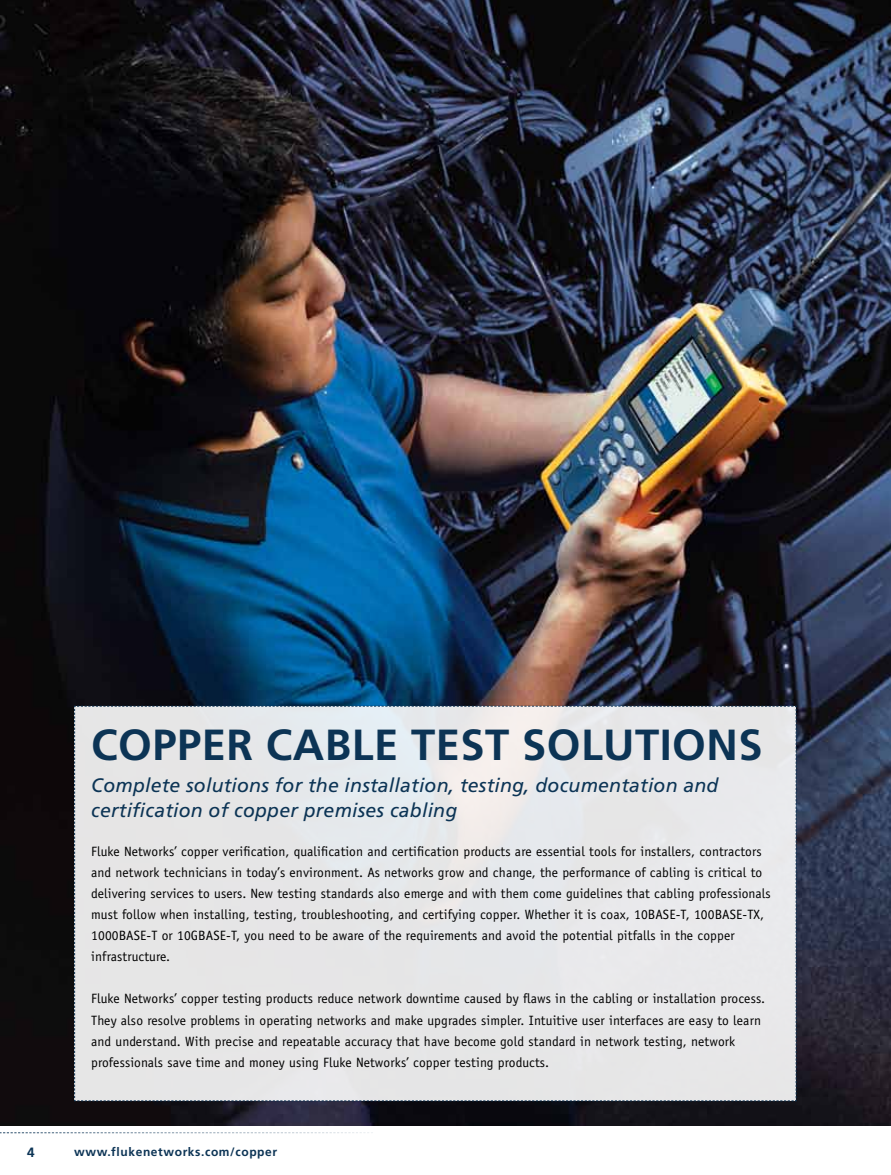
<style>
.page{position:relative;width:891px;height:1175px;background:#fff}
.page>*{position:absolute;margin:0;border:0;box-sizing:border-box;transform-origin:0 0}
.t1{font:700 43.5px "Frutiger";letter-spacing:.01em;color:#0c3455}
.t2{font:italic 19.5px/25.5px "Frutiger";letter-spacing:.01em;color:#0c3455}
.t3{font:13.5px/21px "Officina Sans";letter-spacing:.01em;color:#000}
.t4{font:700 13.5px "Frutiger";color:#0c3455}
.t5{font:700 12px "Frutiger";letter-spacing:.05em;color:#0c3455}
</style>
<div class="page">
<svg style="left:0;top:1132px;width:373px;height:1px"></svg>
<img style="left:0;top:0;width:891px;height:1125px">
<svg style="left:74px;top:705px;width:723px;height:396px"></svg>
<h1 class="t1" style="left:91px;top:719px;width:642px">Copper Cable Test Solutions</h1>
<h2 class="t2" style="left:91px;top:772px;width:629px">Complete solutions for the installation, testing, documentation and certification of copper premises cabling</h2>
<p class="t3" style="left:91px;top:841px;width:681px">Fluke Networks’ copper verification, qualification and certification products are essential tools for installers, contractors and network technicians in today’s environment. As networks grow and change, the performance of cabling is critical to delivering services to users. New testing standards also emerge and with them come guidelines that cabling professionals must follow when installing, testing, troubleshooting, and certifying copper. Whether it is coax, 10BASE-T, 100BASE-TX, 1000BASE-T or 10GBASE-T, you need to be aware of the requirements and avoid the potential pitfalls in the copper infrastructure.</p>
<p class="t3" style="left:91px;top:988px;width:673px">Fluke Networks’ copper testing products reduce network downtime caused by flaws in the cabling or installation process.<br>They also resolve problems in operating networks and make upgrades simpler. Intuitive user interfaces are easy to learn and understand. With precise and repeatable accuracy that have become gold standard in network testing, network professionals save time and money using Fluke Networks’ copper testing products.</p>
<p class="t4" style="left:27px;top:1144px;width:9px">4</p>
<p class="t5" style="left:74px;top:1144px;width:204px">www.flukenetworks.com/copper</p>
</div>
